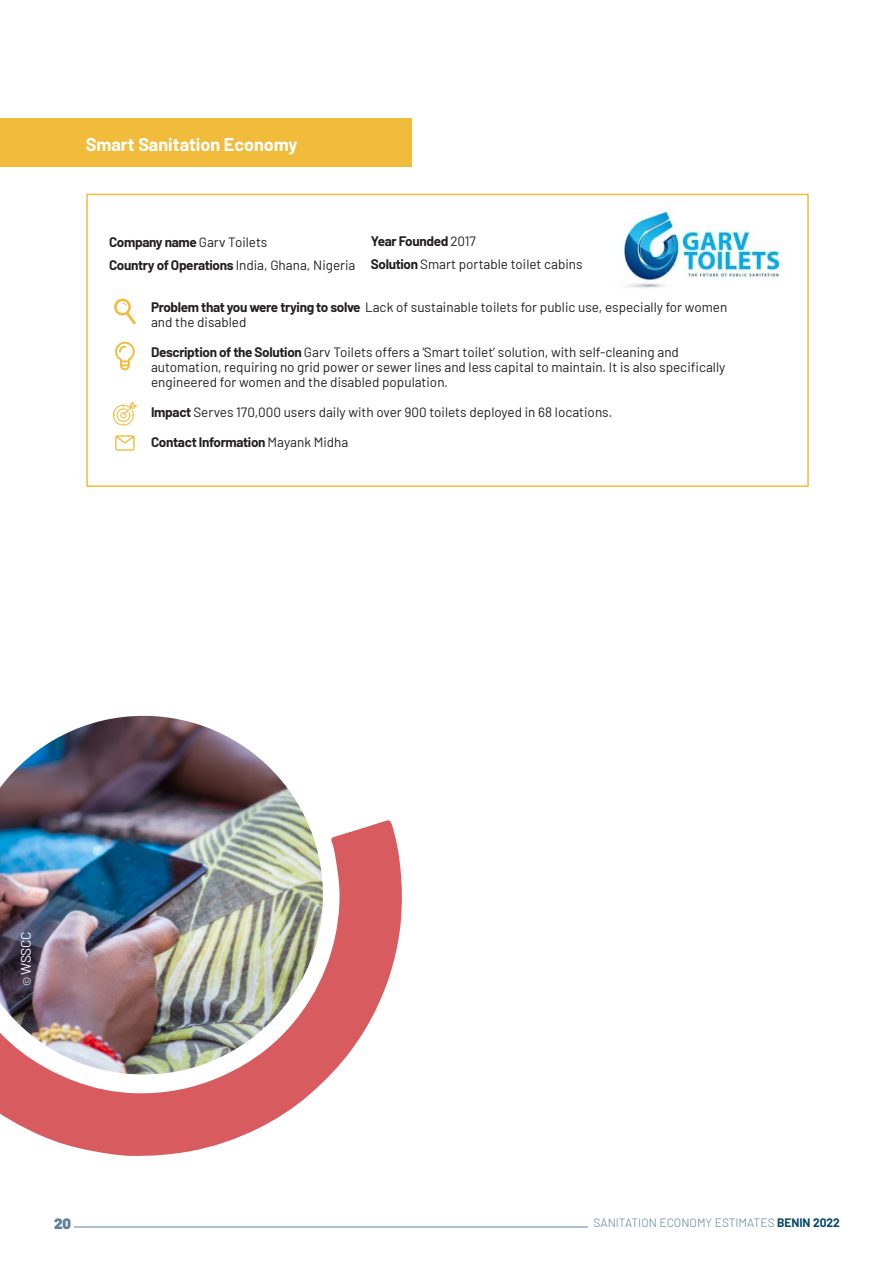
<style>
.page{position:relative;width:893px;height:1263px;background:#fff}
.page>*{position:absolute;margin:0;border:0;box-sizing:border-box;transform-origin:0 0}
.t1{font:700 18px "Barlow";color:#fff}
.t2{font:900 15px "Barlow";color:#5c8198}
.t3{font:13.8px "Barlow";letter-spacing:-.025em;color:#fff}
.t4{font:13.5px/15px "Barlow";color:#231f20}
.t5{font:700 13.5px "Barlow";letter-spacing:-.025em;color:#231f20}
.t6{font:300 12px "Barlow";color:#5c8198}
.s1{font-weight:400}
.s2{font-weight:700}
.s3{font-size:10.5px}
.s4{font-weight:700;color:#07486c}
</style>
<div class="page">
<hr style="left:74px;top:1227px;width:514px;height:1px;background:#5c8198">
<div style="left:0;top:118px;width:411px;height:48px;background:#f1bc3b"></div>
<img style="left:624px;top:211px;width:157px;height:77px">
<div style="left:86px;top:194px;width:723px;height:293px;border:2px solid #f1bc3b"></div>
<img style="left:11px;top:716px;width:265px;height:58px">
<img style="left:0;top:774px;width:402px;height:382px">
<svg style="left:113px;top:402px;width:24px;height:24px"></svg>
<svg style="left:114px;top:298px;width:22px;height:26px"></svg>
<svg style="left:115px;top:342px;width:20px;height:28px"></svg>
<svg style="left:115px;top:435px;width:20px;height:16px"></svg>
<p class="t1" style="left:86px;top:131px;width:213px">Smart Sanitation Economy</p>
<p class="t5" style="left:371px;top:231px;width:107px">Year Founded <span class="s1">2017</span></p>
<p class="t4" style="left:371px;top:255px;width:213px"><span class="s2">Solution</span> Smart portable toilet cabins</p>
<p class="t4" style="left:151px;top:299px;width:578px"><span class="s2">Problem that you were trying to solve</span> Lack of sustainable toilets for public use, especially for women and the disabled</p>
<p class="t4" style="left:151px;top:344px;width:576px"><span class="s2">Description of the Solution</span> Garv Toilets offers a ‘Smart toilet’ solution, with self-cleaning and automation, requiring no grid power or sewer lines and less capital to maintain. It is also specifically engineered for women and the disabled population.</p>
<p class="t4" style="left:151px;top:404px;width:463px"><span class="s2">Impact</span> Serves 170,000 users daily with over 900 toilets deployed in 68 locations.</p>
<p class="t5" style="left:151px;top:432px;width:199px">Contact Information <span class="s1">Mayank Midha</span></p>
<p class="t5" style="left:109px;top:232px;width:160px">Company name <span class="s1">Garv Toilets</span></p>
<p class="t5" style="left:109px;top:255px;width:248px">Country of Operations <span class="s1">India, Ghana, Nigeria</span></p>
<p class="t3" style="left:16px;top:986px;width:56px;rotate:-90deg"><span class="s3">©</span> WSSCC</p>
<p class="t2" style="left:54px;top:1212px;width:19px">20</p>
<p class="t6" style="left:594px;top:1214px;width:248px">SANITATION ECONOMY ESTIMATES <span class="s4">BENIN 2022</span></p>
</div>
